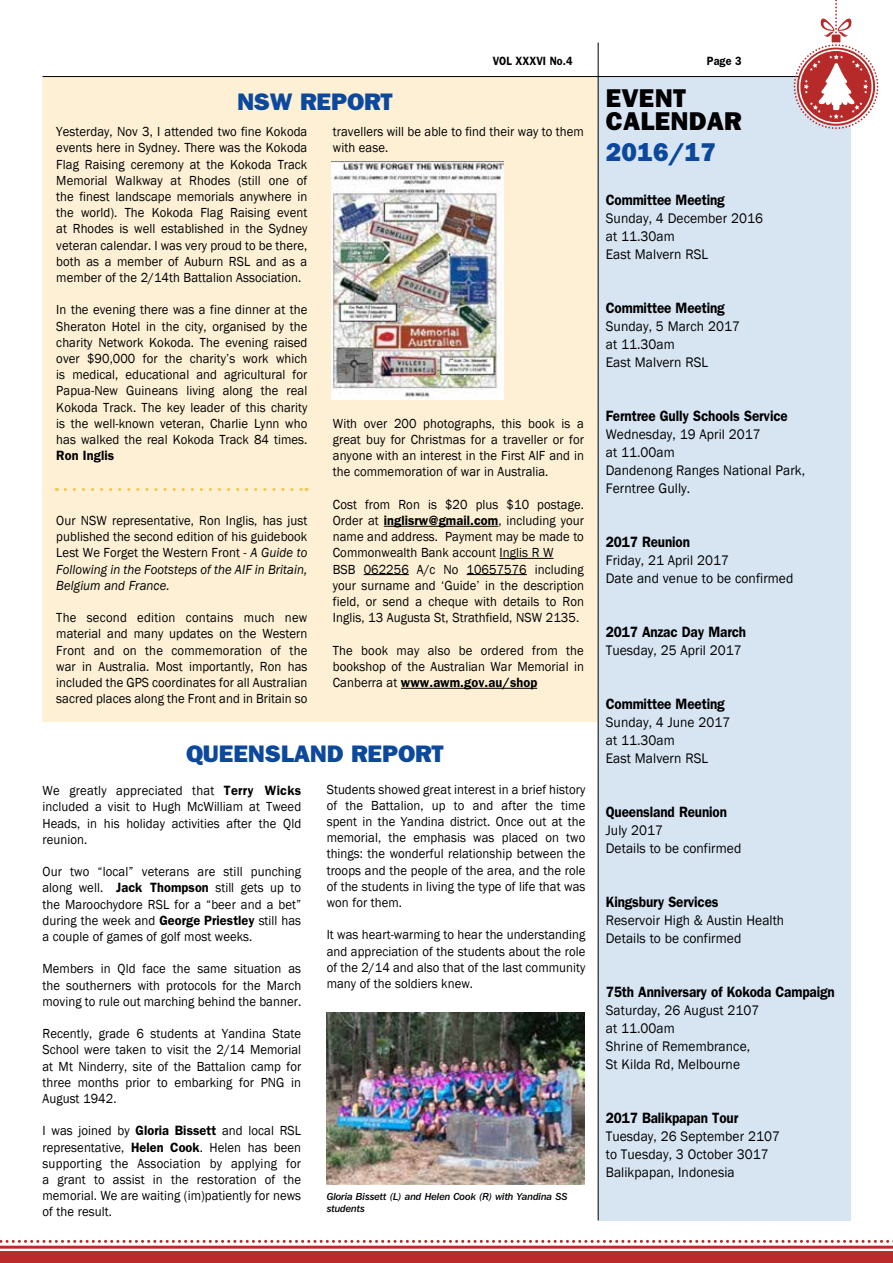
<style>
.page{position:relative;width:893px;height:1263px;background:#fff}
.page>*{position:absolute;margin:0;border:0;box-sizing:border-box;transform-origin:0 0}
.t1{font:800 25.8px/22.8px "Franklin Gothic";letter-spacing:.01em;color:#000}
.t2{font:800 25.8px "Franklin Gothic";letter-spacing:.01em;color:#0c499c}
.t3{font:800 24px "Franklin Gothic";letter-spacing:-.01em;color:#0c499c}
.t4{font:600 15px "Franklin Gothic";letter-spacing:-.01em;color:#000;scale:.9 1}
.t5{font:14.25px/18px "Franklin Gothic";letter-spacing:.005em;color:#000;scale:.95 1}
.t6{font:13.5px/16.2px "Franklin Gothic";letter-spacing:.005em;color:#000;text-align:justify;scale:.94 1}
.t7{font:600 13.5px "Franklin Gothic";letter-spacing:.005em;color:#000;scale:.94 1}
.t8{font:600 12px "Franklin Gothic";letter-spacing:.005em;color:#000;scale:.9 1}
.t9{font:10.2px/12px "Franklin Gothic IT Cby BT Med Ital";letter-spacing:-.01em;color:#000}
.s1{font-weight:600}
.s2{font-style:italic}
</style>
<div class="page">
<div style="left:43px;top:77px;width:555px;height:645px;background:#fdf0d5"></div>
<div style="left:598px;top:77px;width:252px;height:1143px;background:#d7e5f3"></div>
<hr style="left:598px;top:43px;width:1px;height:1177px;background:#000">
<hr style="left:43px;top:76px;width:807px;height:1px;background:#000">
<hr style="left:384px;top:526px;width:114px;height:1px;background:#000">
<hr style="left:500px;top:558px;width:54px;height:1px;background:#000">
<hr style="left:364px;top:574px;width:45px;height:1px;background:#000">
<hr style="left:467px;top:574px;width:60px;height:1px;background:#000">
<hr style="left:401px;top:688px;width:136px;height:1px;background:#000">
<svg style="left:794px;top:0;width:84px;height:129px"></svg>
<div style="left:0;top:1251px;width:893px;height:12px;background:#bc2b2b"></div>
<hr style="left:0;top:1246px;width:893px;height:3px;background:#bc2b2b">
<svg style="left:0;top:1240px;width:893px;height:3px"></svg>
<img style="left:332px;top:161px;width:172px;height:239px">
<svg style="left:65px;top:488px;width:242px;height:3px"></svg>
<img style="left:327px;top:1013px;width:258px;height:172px">
<p class="t8" style="left:493px;top:54px;width:90px">VOL XXXVI No.4</p>
<p class="t8" style="left:707px;top:54px;width:40px">Page 3</p>
<h1 class="t1" style="left:606px;top:86px;width:137px">EVENT<br>CALENDAR</h1>
<h1 class="t2" style="left:606px;top:137px;width:112px">2016/17</h1>
<p class="t4" style="left:606px;top:191px;width:134px">Committee Meeting</p>
<p class="t5" style="left:606px;top:209px;width:167px">Sunday, 4 December 2016 at 11.30am<br>East Malvern RSL</p>
<h2 class="t3" style="left:237px;top:87px;width:157px">NSW REPORT</h2>
<p class="t6" style="left:56px;top:124px;width:269px">Yesterday, Nov 3, I attended two fine Kokoda events here in Sydney. There was the Kokoda Flag Raising ceremony at the Kokoda Track Memorial Walkway at Rhodes (still one of the finest landscape memorials anywhere in the world). The Kokoda Flag Raising event at Rhodes is well established in the Sydney veteran calendar. I was very proud to be there, both as a member of Auburn RSL and as a member of the 2/14th Battalion Association.</p>
<p class="t6" style="left:56px;top:302px;width:269px">In the evening there was a fine dinner at the Sheraton Hotel in the city, organised by the charity Network Kokoda. The evening raised over $90,000 for the charity’s work which is medical, educational and agricultural for Papua-New Guineans living along the real Kokoda Track. The key leader of this charity is the well-known veteran, Charlie Lynn who has walked the real Kokoda Track 84 times.</p>
<p class="t7" style="left:56px;top:447px;width:63px">Ron Inglis</p>
<p class="t6" style="left:333px;top:124px;width:269px">travellers will be able to find their way to them with ease.</p>
<p class="t4" style="left:606px;top:299px;width:134px">Committee Meeting</p>
<p class="t5" style="left:606px;top:317px;width:143px">Sunday, 5 March 2017 at 11.30am<br>East Malvern RSL</p>
<p class="t4" style="left:606px;top:407px;width:204px">Ferntree Gully Schools Service</p>
<p class="t5" style="left:606px;top:425px;width:211px">Wednesday, 19 April 2017<br>at 11.00am<br>Dandenong Ranges National Park,<br>Ferntree Gully.</p>
<p class="t6" style="left:333px;top:415px;width:269px">With over 200 photographs, this book is a great buy for Christmas for a traveller or for anyone with an interest in the First AIF and in the commemoration of war in Australia.</p>
<p class="t6" style="left:333px;top:496px;width:269px;text-align:left">Cost from Ron is $20 plus $10 postage.<br>Order at <span class="s1">inglisrw@gmail.com</span>, including your name and address. Payment may be made to Commonwealth Bank account Inglis R W<br>BSB 062256 A/c No 10657576 including your surname and ‘Guide’ in the description field, or send a cheque with details to Ron Inglis, 13 Augusta St, Strathfield, NSW 2135.</p>
<p class="t6" style="left:333px;top:642px;width:269px">The book may also be ordered from the bookshop of the Australian War Memorial in Canberra at <span class="s1">www.awm.gov.au/shop</span></p>
<p class="t6" style="left:56px;top:513px;width:269px">Our NSW representative, Ron Inglis, has just published the second edition of his guidebook Lest We Forget the Western Front - <span class="s2">A Guide to Following in the Footsteps of the AIF in Britain, Belgium and France.</span></p>
<p class="t6" style="left:56px;top:610px;width:269px">The second edition contains much new material and many updates on the Western Front and on the commemoration of the war in Australia. Most importantly, Ron has included the GPS coordinates for all Australian sacred places along the Front and in Britain so</p>
<p class="t4" style="left:606px;top:533px;width:95px">2017 Reunion</p>
<p class="t5" style="left:606px;top:551px;width:199px">Friday, 21 April 2017<br>Date and venue to be confirmed</p>
<p class="t4" style="left:606px;top:623px;width:157px">2017 Anzac Day March</p>
<p class="t5" style="left:606px;top:641px;width:145px">Tuesday, 25 April 2017</p>
<p class="t4" style="left:606px;top:695px;width:134px">Committee Meeting</p>
<p class="t5" style="left:606px;top:713px;width:133px">Sunday, 4 June 2017 at 11.30am<br>East Malvern RSL</p>
<h2 class="t3" style="left:186px;top:740px;width:259px">QUEENSLAND REPORT</h2>
<p class="t6" style="left:43px;top:783px;width:277px">We greatly appreciated that <span class="s1">Terry Wicks </span>included a visit to Hugh McWilliam at Tweed Heads, in his holiday activities after the Qld reunion.</p>
<p class="t6" style="left:43px;top:864px;width:277px">Our two “local” veterans are still punching along well. <span class="s1">Jack Thompson</span> still gets up to the Maroochydore RSL for a “beer and a bet” during the week and <span class="s1">George Priestley</span> still has a couple of games of golf most weeks.</p>
<p class="t6" style="left:43px;top:961px;width:277px">Members in Qld face the same situation as the southerners with protocols for the March moving to rule out marching behind the banner.</p>
<p class="t6" style="left:43px;top:1026px;width:277px">Recently, grade 6 students at Yandina State School were taken to visit the 2/14 Memorial at Mt Ninderry, site of the Battalion camp for three months prior to embarking for PNG in August 1942.</p>
<p class="t6" style="left:43px;top:1123px;width:277px">I was joined by <span class="s1">Gloria Bissett</span> and local RSL representative, <span class="s1">Helen Cook</span>. Helen has been supporting the Association by applying for a grant to assist in the restoration of the memorial. We are waiting (im)patiently for news of the result.</p>
<p class="t6" style="left:327px;top:781px;width:277px">Students showed great interest in a brief history of the Battalion, up to and after the time spent in the Yandina district. Once out at the memorial, the emphasis was placed on two things: the wonderful relationship between the troops and the people of the area, and the role of the students in living the type of life that was won for them.</p>
<p class="t6" style="left:327px;top:927px;width:277px">It was heart-warming to hear the understanding and appreciation of the students about the role of the 2/14 and also that of the last community many of the soldiers knew.</p>
<p class="t9" style="left:327px;top:1190px;width:242px">Gloria Bissett (L) and Helen Cook (R) with Yandina SS students</p>
<p class="t4" style="left:606px;top:803px;width:136px">Queensland Reunion</p>
<p class="t5" style="left:606px;top:821px;width:144px">July 2017<br>Details to be confirmed</p>
<p class="t4" style="left:606px;top:893px;width:127px">Kingsbury Services</p>
<p class="t5" style="left:606px;top:911px;width:189px">Reservoir High &amp; Austin Health<br>Details to be confirmed</p>
<p class="t4" style="left:606px;top:983px;width:256px">75th Anniversary of Kokoda Campaign</p>
<p class="t5" style="left:606px;top:1001px;width:163px">Saturday, 26 August 2107 at 11.00am<br>Shrine of Remembrance,<br>St Kilda Rd, Melbourne</p>
<p class="t4" style="left:606px;top:1109px;width:149px">2017 Balikpapan Tour</p>
<p class="t5" style="left:606px;top:1127px;width:185px">Tuesday, 26 September 2107 to Tuesday, 3 October 3017<br>Balikpapan, Indonesia</p>
</div>
